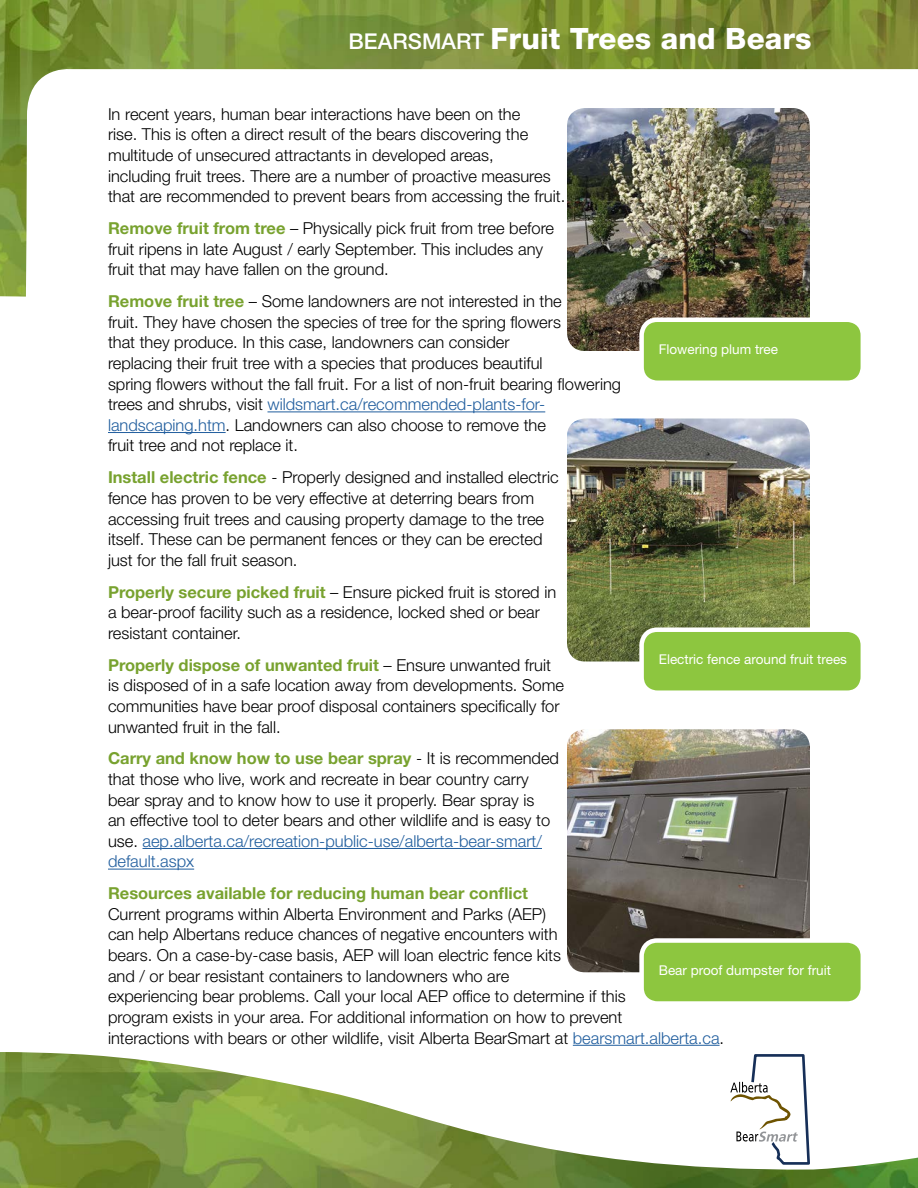
<style>
.page{position:relative;width:918px;height:1188px;background:#fff}
.page>*{position:absolute;margin:0;border:0;box-sizing:border-box;transform-origin:0 0}
.t1{font:800 29.4px "Helvetica Neue LT Std";letter-spacing:.005em;color:#fff}
.t2{font:300 16.5px/20.7px "Helvetica Neue LT Std";color:#000}
.t3{font:700 16.5px "Helvetica Neue LT Std";color:#78a22f}
.t4{font:13.5px "Helvetica Neue LT Std";color:#fff}
.s1{font-weight:500;font-size:21.75px}
.s2{font-weight:700;color:#78a22f}
.s3{color:#215e9e}
</style>
<div class="page">
<img style="left:567px;top:297px;width:243px;height:54px">
<img style="left:0;top:0;width:918px;height:297px">
<img style="left:567px;top:418px;width:243px;height:244px">
<div style="left:642px;top:630px;width:221px;height:63px;background:#8dc63f;border-radius:16px"></div>
<div style="left:639px;top:627px;width:226px;height:68px;border:4px solid #fff;border-radius:16px"></div>
<img style="left:567px;top:729px;width:243px;height:243px">
<div style="left:642px;top:941px;width:221px;height:63px;background:#8dc63f;border-radius:16px"></div>
<div style="left:639px;top:938px;width:226px;height:68px;border:4px solid #fff;border-radius:16px"></div>
<hr style="left:268px;top:411px;width:277px;height:1px;background:#215e9e">
<hr style="left:108px;top:432px;width:118px;height:1px;background:#215e9e">
<hr style="left:143px;top:848px;width:399px;height:1px;background:#215e9e">
<hr style="left:108px;top:869px;width:86px;height:1px;background:#215e9e">
<hr style="left:573px;top:1045px;width:147px;height:1px;background:#215e9e">
<img style="left:0;top:1052px;width:918px;height:136px">
<div style="left:642px;top:320px;width:221px;height:63px;background:#8dc63f;border-radius:16px"></div>
<div style="left:639px;top:318px;width:226px;height:67px;border:4px solid #fff;border-radius:16px"></div>
<svg style="left:730px;top:1054px;width:80px;height:111px"></svg>
<h1 class="t1" style="left:348px;top:21px;width:465px"><span class="s1">BEARSMART</span> Fruit Trees and Bears</h1>
<p class="t2" style="left:108px;top:103px;width:459px">In recent years, human bear interactions have been on the<br>rise. This is often a direct result of the bears discovering the multitude of unsecured attractants in developed areas,<br>including fruit trees. There are a number of proactive measures that are recommended to prevent bears from accessing the fruit.</p>
<p class="t2" style="left:108px;top:218px;width:448px"><span class="s2">Remove fruit from tree</span> – Physically pick fruit from tree before fruit ripens in late August / early September. This includes any fruit that may have fallen on the ground.</p>
<p class="t2" style="left:108px;top:291px;width:515px"><span class="s2">Remove fruit tree</span> – Some landowners are not interested in the<br>fruit. They have chosen the species of tree for the spring flowers<br>that they produce. In this case, landowners can consider<br>replacing their fruit tree with a species that produces beautiful<br>spring flowers without the fall fruit. For a list of non-fruit bearing flowering trees and shrubs, visit <span class="s3">wildsmart.ca/recommended-plants-for&shy;landscaping.htm</span>. Landowners can also choose to remove the<br>fruit tree and not replace it.</p>
<p class="t2" style="left:108px;top:467px;width:452px"><span class="s2">Install electric fence</span> - Properly designed and installed electric fence has proven to be very effective at deterring bears from accessing fruit trees and causing property damage to the tree itself. These can be permanent fences or they can be erected just for the fall fruit season.</p>
<p class="t2" style="left:108px;top:581px;width:450px"><span class="s2">Properly secure picked fruit</span> – Ensure picked fruit is stored in a bear-proof facility such as a residence, locked shed or bear resistant container.</p>
<p class="t2" style="left:108px;top:654px;width:457px"><span class="s2">Properly dispose of unwanted fruit</span> – Ensure unwanted fruit is disposed of in a safe location away from developments. Some communities have bear proof disposal containers specifically for unwanted fruit in the fall.</p>
<p class="t2" style="left:108px;top:748px;width:453px"><span class="s2">Carry and know how to use bear spray</span> - It is recommended that those who live, work and recreate in bear country carry bear spray and to know how to use it properly. Bear spray is<br>an effective tool to deter bears and other wildlife and is easy to use. <span class="s3">aep.alberta.ca/recreation-public-use/alberta-bear-smart/ default.aspx</span></p>
<p class="t3" style="left:108px;top:883px;width:422px">Resources available for reducing human bear conflict</p>
<p class="t2" style="left:108px;top:903px;width:618px">Current programs within Alberta Environment and Parks (AEP)<br>can help Albertans reduce chances of negative encounters with<br>bears. On a case-by-case basis, AEP will loan electric fence kits<br>and / or bear resistant containers to landowners who are<br>experiencing bear problems. Call your local AEP office to determine if this<br>program exists in your area. For additional information on how to prevent<br>interactions with bears or other wildlife, visit Alberta BearSmart at <span class="s3">bearsmart.alberta.ca</span>.</p>
<p class="t4" style="left:659px;top:341px;width:121px">Flowering plum tree</p>
<p class="t4" style="left:659px;top:651px;width:190px">Electric fence around fruit trees</p>
<p class="t4" style="left:659px;top:962px;width:174px">Bear proof dumpster for fruit</p>
</div>
